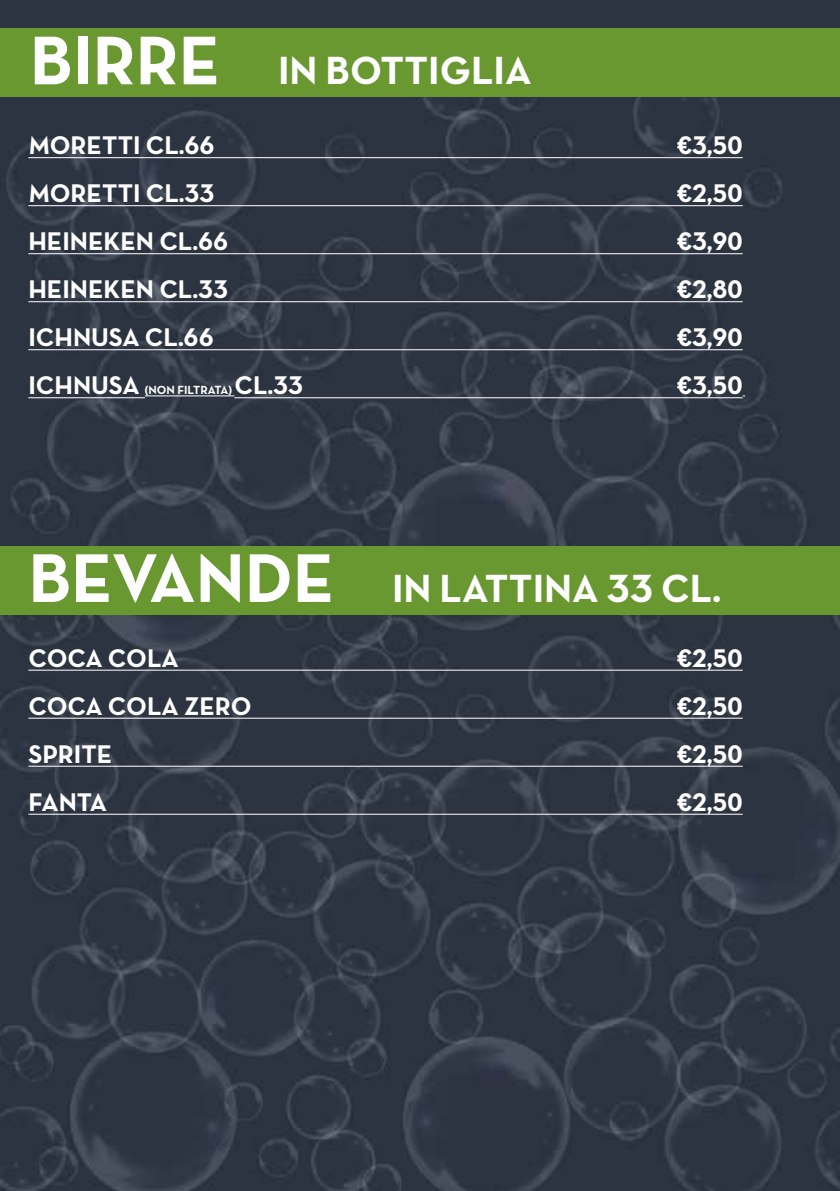
<style>
.page{position:relative;width:840px;height:1191px;background:#fff}
.page>*{position:absolute;margin:0;border:0;box-sizing:border-box;transform-origin:0 0}
.t1{font:70px "Neutra Text TF Bold Alt";color:#fff}
.t2{font:40px "Neutra Text TF Bold Alt";color:#fff}
.t3{font:26px "Neutra Text TF Bold Alt";color:#fff}
.t4{font:12px "Neutra Text TF Bold Alt";color:#fff}
.s1{font-size:26px}
</style>
<div class="page">
<img style="left:0;top:0;width:839px;height:1191px">
<div style="left:0;top:28px;width:839px;height:69px;background:#699831"></div>
<hr style="left:28px;top:157px;width:714px;height:1px;background:#fff">
<hr style="left:28px;top:205px;width:714px;height:1px;background:#fff">
<hr style="left:28px;top:253px;width:714px;height:1px;background:#fff">
<hr style="left:28px;top:301px;width:714px;height:1px;background:#fff">
<hr style="left:28px;top:349px;width:714px;height:1px;background:#fff">
<hr style="left:28px;top:397px;width:117px;height:1px;background:#fff">
<hr style="left:145px;top:395px;width:89px;height:1px;background:#fff">
<hr style="left:234px;top:397px;width:508px;height:1px;background:#fff">
<div style="left:0;top:546px;width:839px;height:68px;background:#699831"></div>
<hr style="left:28px;top:670px;width:714px;height:1px;background:#fff">
<hr style="left:28px;top:718px;width:714px;height:1px;background:#fff">
<hr style="left:28px;top:766px;width:714px;height:1px;background:#fff">
<hr style="left:28px;top:814px;width:714px;height:1px;background:#fff">
<h1 class="t1" style="left:30px;top:17px;width:192px">BIRRE</h1>
<h2 class="t2" style="left:278px;top:46px;width:255px">IN BOTTIGLIA</h2>
<p class="t3" style="left:28px;top:129px;width:188px">MORETTI CL.66</p>
<p class="t3" style="left:676px;top:129px;width:67px">€3,50</p>
<p class="t3" style="left:28px;top:177px;width:188px">MORETTI CL.33</p>
<p class="t3" style="left:676px;top:177px;width:67px">€2,50</p>
<p class="t3" style="left:28px;top:225px;width:201px">HEINEKEN CL.66</p>
<p class="t3" style="left:676px;top:225px;width:67px">€3,90</p>
<p class="t3" style="left:28px;top:273px;width:201px">HEINEKEN CL.33</p>
<p class="t3" style="left:676px;top:273px;width:67px">€2,80</p>
<p class="t3" style="left:28px;top:321px;width:187px">ICHNUSA CL.66</p>
<p class="t3" style="left:676px;top:321px;width:67px">€3,90</p>
<p class="t4" style="left:28px;top:383px;width:276px"><span class="s1">ICHNUSA</span> (NON FILTRATA) <span class="s1">CL.33</span></p>
<p class="t3" style="left:676px;top:369px;width:67px">€3,50</p>
<h1 class="t1" style="left:28px;top:534px;width:307px">BEVANDE</h1>
<h2 class="t2" style="left:392px;top:563px;width:330px">IN LATTINA 33 CL.</h2>
<p class="t3" style="left:28px;top:641px;width:152px">COCA COLA</p>
<p class="t3" style="left:676px;top:641px;width:67px">€2,50</p>
<p class="t3" style="left:28px;top:689px;width:225px">COCA COLA ZERO</p>
<p class="t3" style="left:676px;top:689px;width:67px">€2,50</p>
<p class="t3" style="left:28px;top:737px;width:85px">SPRITE</p>
<p class="t3" style="left:676px;top:737px;width:67px">€2,50</p>
<p class="t3" style="left:28px;top:785px;width:80px">FANTA</p>
<p class="t3" style="left:676px;top:785px;width:67px">€2,50</p>
</div>
